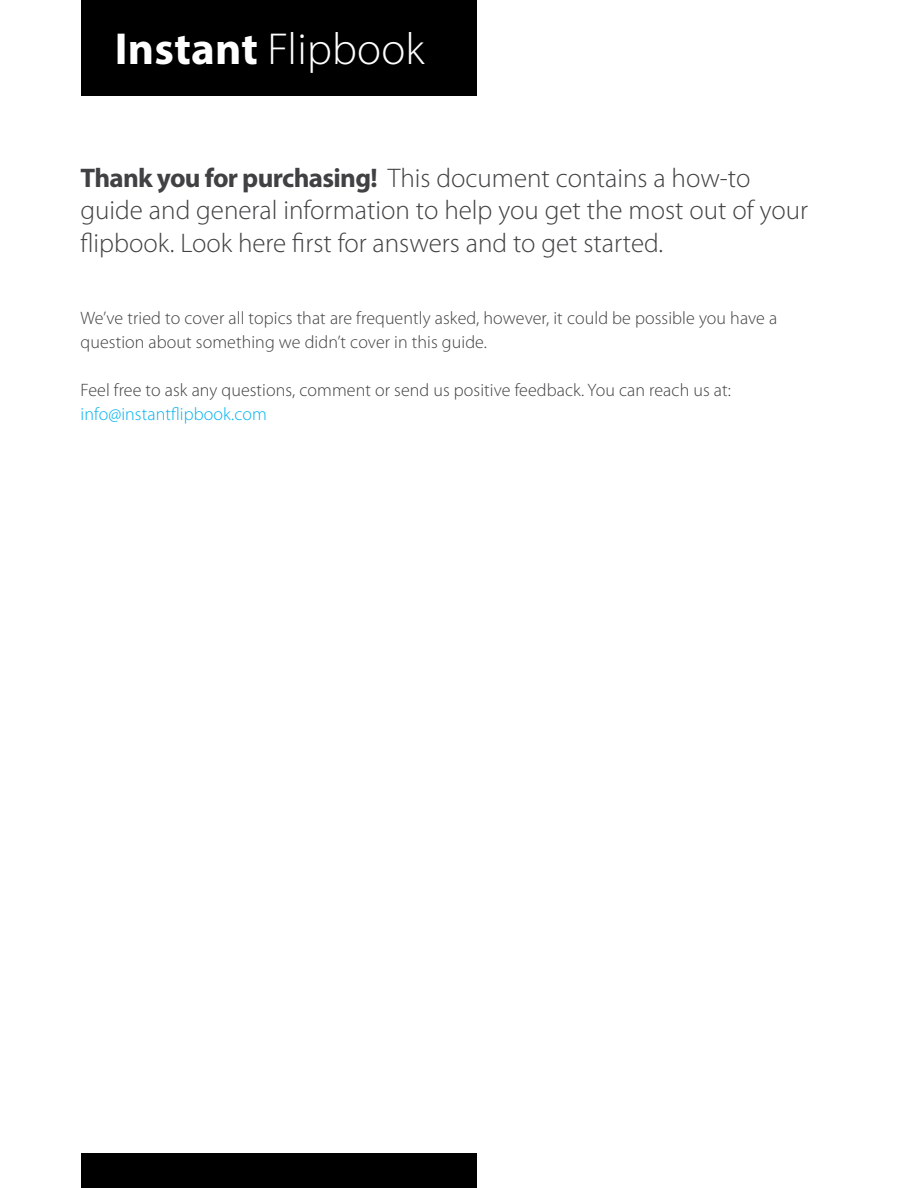
<style>
.page{position:relative;width:918px;height:1188px;background:#fff}
.page>*{position:absolute;margin:0;border:0;box-sizing:border-box;transform-origin:0 0}
.t1{font:300 45px "Myriad Pro";letter-spacing:.005em;color:#fff}
.t2{font:300 27px/32.4px "Myriad Pro";color:#414042}
.t3{font:300 18px/24px "Myriad Pro";letter-spacing:.005em;color:#414042}
.t4{font:300 18px "Myriad Pro";letter-spacing:.005em;color:#00b3f0}
.s1{font-weight:700}
</style>
<div class="page">
<div style="left:81px;top:0;width:395px;height:95px;background:#000"></div>
<div style="left:81px;top:1154px;width:395px;height:34px;background:#000"></div>
<h1 class="t1" style="left:115px;top:25px;width:311px"><span class="s1">Instant</span> Flipbook</h1>
<h2 class="t2" style="left:81px;top:162px;width:729px"><span class="s1">Thank you for purchasing!</span> This document contains a how-to guide and general information to help you get the most out of your flipbook. Look here first for answers and to get started.</h2>
<p class="t3" style="left:81px;top:306px;width:698px">We’ve tried to cover all topics that are frequently asked, however, it could be possible you have a question about something we didn’t cover in this guide.</p>
<p class="t3" style="left:81px;top:378px;width:652px">Feel free to ask any questions, comment or send us positive feedback. You can reach us at:</p>
<p class="t4" style="left:81px;top:404px;width:188px">info@instantflipbook.com</p>
</div>
